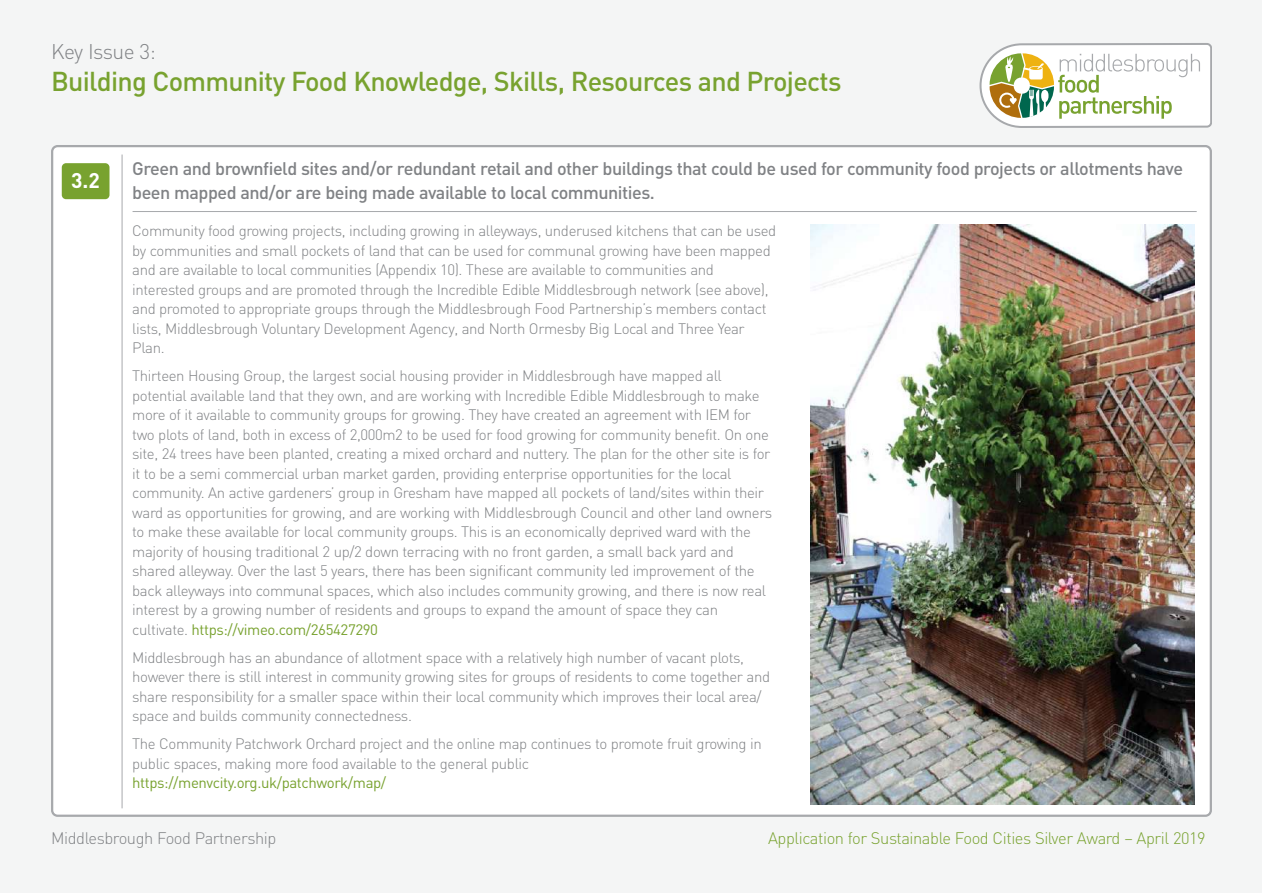
<style>
.page{position:relative;width:1263px;height:893px;background:#fff}
.page>*{position:absolute;margin:0;border:0;box-sizing:border-box;transform-origin:0 0}
.t1{font:500 27px "DIN";letter-spacing:-.025em;color:#78a22f}
.t2{font:300 21px "DIN";letter-spacing:-.025em;color:#808285}
.t3{font:700 21px "DIN";color:#fff}
.t4{font:500 18px/24px "DIN";letter-spacing:-.025em;color:#808285}
.t5{font:300 16.5px "DIN";letter-spacing:-.025em;color:#78a22f}
.t6{font:300 16.5px "DIN";letter-spacing:-.025em;color:#808285}
.t7{font:300 15px/19.5px "DIN";letter-spacing:-.025em;color:#808285}
.t8{font:15px "DIN";letter-spacing:-.025em;color:#78a22f}
.s1{font-weight:400;color:#78a22f}
</style>
<div class="page">
<div style="left:0;top:0;width:1262px;height:893px;background:#f4f5f5"></div>
<svg style="left:979px;top:43px;width:233px;height:85px"></svg>
<div style="left:51px;top:145px;width:1161px;height:672px;background:#fff"></div>
<hr style="left:122px;top:155px;width:1px;height:653px;background:#a7a9ac">
<hr style="left:133px;top:211px;width:1064px;height:1px;background:#a7a9ac">
<div style="left:62px;top:163px;width:47px;height:36px;background:#78a22f;border-radius:4px"></div>
<img style="left:811px;top:225px;width:384px;height:579px">
<h2 class="t2" style="left:51px;top:44px;width:106px">Key Issue 3:</h2>
<h1 class="t1" style="left:51px;top:72px;width:792px">Building Community Food Knowledge, Skills, Resources and Projects</h1>
<h2 class="t3" style="left:71px;top:173px;width:30px">3.2</h2>
<p class="t4" style="left:132px;top:159px;width:1052px">Green and brownfield sites and/or redundant retail and other buildings that could be used for community food projects or allotments have been mapped and/or are being made available to local communities.</p>
<p class="t7" style="left:132px;top:223px;width:645px">Community food growing projects, including growing in alleyways, underused kitchens that can be used by communities and small pockets of land that can be used for communal growing have been mapped and are available to local communities (Appendix 10). These are available to communities and interested groups and are promoted through the Incredible Edible Middlesbrough network (see above), and promoted to appropriate groups through the Middlesbrough Food Partnership’s members contact lists, Middlesbrough Voluntary Development Agency, and North Ormesby Big Local and Three Year Plan.</p>
<p class="t7" style="left:132px;top:368px;width:642px">Thirteen Housing Group, the largest social housing provider in Middlesbrough have mapped all potential available land that they own, and are working with Incredible Edible Middlesbrough to make more of it available to community groups for growing. They have created an agreement with IEM for two plots of land, both in excess of 2,000m2 to be used for food growing for community benefit. On one site, 24 trees have been planted, creating a mixed orchard and nuttery. The plan for the other site is for it to be a semi commercial urban market garden, providing enterprise opportunities for the local community. An active gardeners’ group in Gresham have mapped all pockets of land/sites within their ward as opportunities for growing, and are working with Middlesbrough Council and other land owners to make these available for local community groups. This is an economically deprived ward with the majority of housing traditional 2 up/2 down terracing with no front garden, a small back yard and shared alleyway. Over the last 5 years, there has been significant community led improvement of the back alleyways into communal spaces, which also includes community growing, and there is now real interest by a growing number of residents and groups to expand the amount of space they can cultivate. <span class="s1">https://vimeo.com/265427290</span></p>
<p class="t7" style="left:132px;top:649px;width:639px">Middlesbrough has an abundance of allotment space with a relatively high number of vacant plots, however there is still interest in community growing sites for groups of residents to come together and share responsibility for a smaller space within their local community which improves their local area/ space and builds community connectedness.</p>
<p class="t7" style="left:132px;top:736px;width:631px">The Community Patchwork Orchard project and the online map continues to promote fruit growing in public spaces, making more food available to the general public</p>
<p class="t8" style="left:132px;top:778px;width:255px">https://menvcity.org.uk/patchwork/map/</p>
<p class="t6" style="left:51px;top:832px;width:227px">Middlesbrough Food Partnership</p>
<p class="t5" style="left:768px;top:832px;width:439px">Application for Sustainable Food Cities Silver Award – April 2019</p>
</div>
